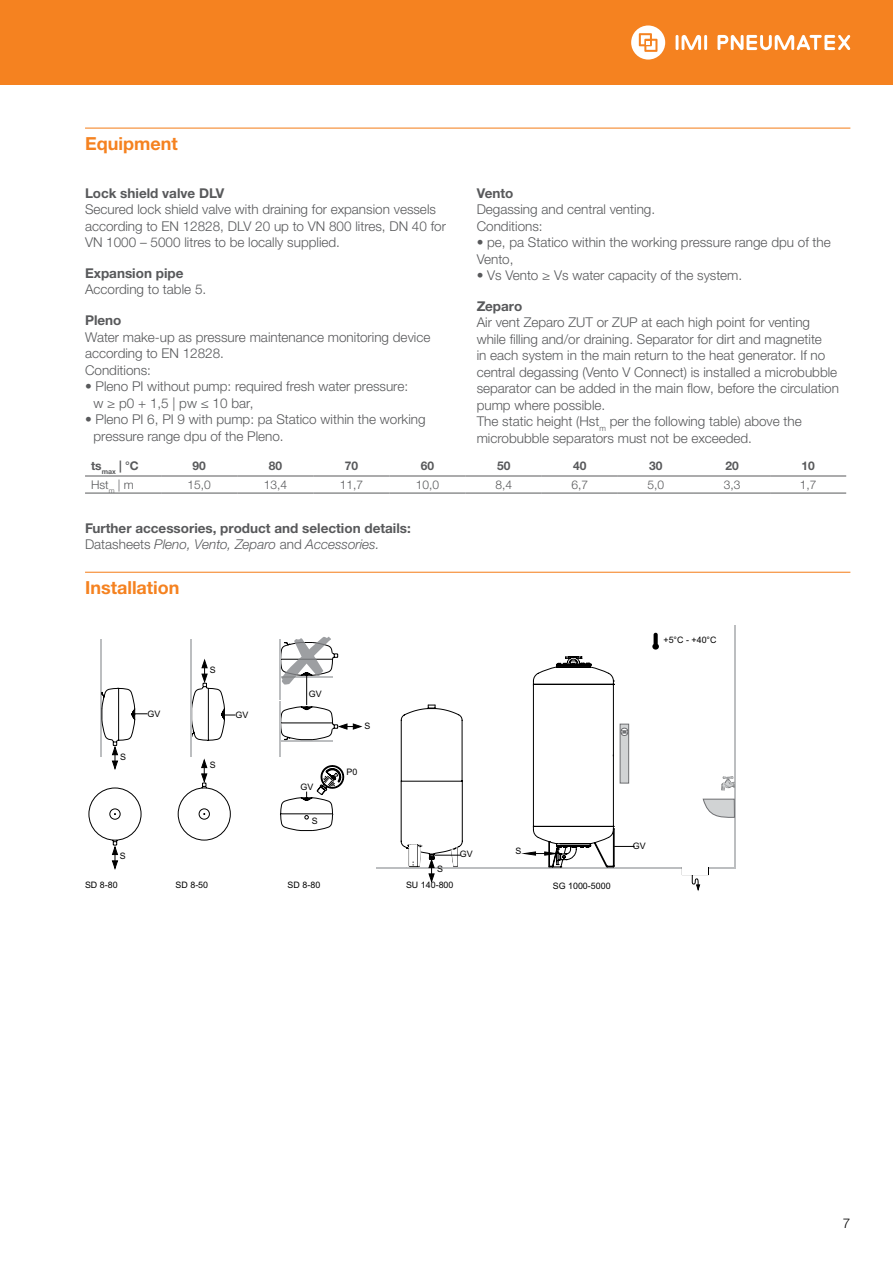
<style>
.page{position:relative;width:893px;height:1263px;background:#fff}
.page>*{position:absolute;margin:0;border:0;box-sizing:border-box;transform-origin:0 0}
.t1{font:700 18px "Helvetica Neue LTW1 G";color:#f58220}
.t2{font:300 13.5px/16.5px "Helvetica Neue LTW1 G";color:#58595b}
.t3{font:700 13.5px/16.5px "Helvetica Neue LTW1 G";color:#58595b}
.t4{font:300 13.5px "Helvetica Neue LTW1 G";color:#000}
.t5{font:300 12px "Helvetica Neue LTW1 G";color:#58595b}
.t6{font:700 12px "Helvetica Neue LTW1 G";color:#58595b}
.t7{font:8.85px "Arial";color:#000}
.s1{font-weight:300}
.s2{font-weight:300;font-style:italic}
</style>
<div class="page">
<div style="left:0;top:0;width:893px;height:85px;background:#f58220"></div>
<hr style="left:704px;top:35px;width:3px;height:15px;background:#fff">
<svg style="left:676px;top:35px;width:25px;height:15px"></svg>
<svg style="left:631px;top:25px;width:34px;height:35px"></svg>
<svg style="left:717px;top:35px;width:133px;height:15px"></svg>
<hr style="left:85px;top:128px;width:765px;height:1px;background:#f58220">
<hr style="left:85px;top:572px;width:765px;height:1px;background:#f58220">
<hr style="left:85px;top:476px;width:76px;height:1px;background:#58595b">
<hr style="left:85px;top:493px;width:76px;height:1px;background:#58595b">
<hr style="left:161px;top:476px;width:76px;height:1px;background:#58595b">
<hr style="left:161px;top:493px;width:76px;height:1px;background:#58595b">
<hr style="left:237px;top:476px;width:76px;height:1px;background:#58595b">
<hr style="left:237px;top:493px;width:76px;height:1px;background:#58595b">
<hr style="left:313px;top:476px;width:76px;height:1px;background:#58595b">
<hr style="left:313px;top:493px;width:76px;height:1px;background:#58595b">
<hr style="left:389px;top:476px;width:77px;height:1px;background:#58595b">
<hr style="left:389px;top:493px;width:77px;height:1px;background:#58595b">
<hr style="left:466px;top:476px;width:76px;height:1px;background:#58595b">
<hr style="left:466px;top:493px;width:76px;height:1px;background:#58595b">
<hr style="left:542px;top:476px;width:76px;height:1px;background:#58595b">
<hr style="left:542px;top:493px;width:76px;height:1px;background:#58595b">
<hr style="left:618px;top:476px;width:76px;height:1px;background:#58595b">
<hr style="left:618px;top:493px;width:76px;height:1px;background:#58595b">
<hr style="left:694px;top:476px;width:76px;height:1px;background:#58595b">
<hr style="left:694px;top:493px;width:76px;height:1px;background:#58595b">
<hr style="left:770px;top:476px;width:76px;height:1px;background:#58595b">
<hr style="left:770px;top:493px;width:76px;height:1px;background:#58595b">
<hr style="left:734px;top:625px;width:2px;height:244px;background:#bcbec0">
<svg style="left:703px;top:799px;width:32px;height:19px"></svg>
<svg style="left:721px;top:776px;width:14px;height:14px"></svg>
<hr style="left:377px;top:867px;width:359px;height:2px;background:#bcbec0">
<svg style="left:681px;top:867px;width:28px;height:23px"></svg>
<div style="left:683px;top:866px;width:25px;height:8px;background:#fff"></div>
<svg style="left:652px;top:633px;width:7px;height:17px"></svg>
<svg style="left:524px;top:656px;width:111px;height:212px"></svg>
<svg style="left:89px;top:637px;width:272px;height:232px"></svg>
<svg style="left:401px;top:705px;width:61px;height:177px"></svg>
<h1 class="t1" style="left:85px;top:132px;width:94px">Equipment</h1>
<p class="t3" style="left:85px;top:184px;width:141px">Lock shield valve DLV</p>
<p class="t2" style="left:85px;top:201px;width:362px">Secured lock shield valve with draining for expansion vessels according to EN 12828, DLV 20 up to VN 800 litres, DN 40 for<br>VN 1000 – 5000 litres to be locally supplied.</p>
<p class="t3" style="left:85px;top:265px;width:100px">Expansion pipe</p>
<p class="t2" style="left:85px;top:281px;width:123px">According to table 5.</p>
<p class="t3" style="left:85px;top:312px;width:38px">Pleno</p>
<p class="t2" style="left:85px;top:329px;width:347px">Water make-up as pressure maintenance monitoring device according to EN 12828.<br>Conditions:</p>
<p class="t2" style="left:94px;top:378px;width:316px;text-indent:-9px">• Pleno PI without pump: required fresh water pressure: w ≥ p0 + 1,5 | pw ≤ 10 bar,</p>
<p class="t2" style="left:94px;top:411px;width:334px;text-indent:-9px">• Pleno PI 6, PI 9 with pump: pa Statico within the working pressure range dpu of the Pleno.</p>
<p class="t3" style="left:477px;top:184px;width:38px">Vento</p>
<p class="t2" style="left:477px;top:201px;width:180px">Degassing and central venting.<br>Conditions:</p>
<p class="t2" style="left:477px;top:234px;width:356px">• pe, pa Statico within the working pressure range dpu of the<br>Vento,</p>
<p class="t2" style="left:477px;top:267px;width:267px">• Vs Vento ≥ Vs water capacity of the system.</p>
<p class="t3" style="left:477px;top:298px;width:47px">Zeparo</p>
<p class="t2" style="left:477px;top:314px;width:364px">Air vent Zeparo ZUT or ZUP at each high point for venting while filling and/or draining. Separator for dirt and magnetite<br>in each system in the main return to the heat generator. If no central degassing (Vento V Connect) is installed a microbubble separator can be added in the main flow, before the circulation pump where possible.<br>The static height (Hst<sub>m</sub> per the following table) above the microbubble separators must not be exceeded.</p>
<p class="t6" style="left:91px;top:458px;width:49px">ts<sub>max</sub> | °C</p>
<p class="t6" style="left:193px;top:458px;width:15px">90</p>
<p class="t6" style="left:269px;top:458px;width:15px">80</p>
<p class="t6" style="left:345px;top:458px;width:15px">70</p>
<p class="t6" style="left:421px;top:458px;width:15px">60</p>
<p class="t6" style="left:497px;top:458px;width:15px">50</p>
<p class="t6" style="left:573px;top:458px;width:15px">40</p>
<p class="t6" style="left:649px;top:458px;width:15px">30</p>
<p class="t6" style="left:725px;top:458px;width:15px">20</p>
<p class="t6" style="left:801px;top:458px;width:15px">10</p>
<p class="t5" style="left:91px;top:477px;width:44px">Hst<sub>m</sub> | m</p>
<p class="t5" style="left:188px;top:477px;width:25px">15,0</p>
<p class="t5" style="left:264px;top:477px;width:25px">13,4</p>
<p class="t5" style="left:340px;top:477px;width:25px">11,7</p>
<p class="t5" style="left:416px;top:477px;width:25px">10,0</p>
<p class="t5" style="left:495px;top:477px;width:18px">8,4</p>
<p class="t5" style="left:571px;top:477px;width:18px">6,7</p>
<p class="t5" style="left:648px;top:477px;width:18px">5,0</p>
<p class="t5" style="left:724px;top:477px;width:18px">3,3</p>
<p class="t5" style="left:800px;top:477px;width:18px">1,7</p>
<p class="t3" style="left:85px;top:519px;width:327px">Further accessories, product and selection details:<br><span class="s1">Datasheets</span> <span class="s2">Pleno, Vento, Zeparo</span> <span class="s1">and</span> <span class="s2">Accessories.</span></p>
<h1 class="t1" style="left:85px;top:576px;width:96px">Installation</h1>
<p class="t7" style="left:120px;top:751px;width:7px">S</p>
<p class="t7" style="left:210px;top:664px;width:7px">S</p>
<p class="t7" style="left:147px;top:708px;width:14px">GV</p>
<p class="t7" style="left:235px;top:709px;width:14px">GV</p>
<p class="t7" style="left:210px;top:759px;width:7px">S</p>
<p class="t7" style="left:120px;top:850px;width:7px">S</p>
<p class="t7" style="left:309px;top:688px;width:14px">GV</p>
<p class="t7" style="left:301px;top:781px;width:14px">GV</p>
<p class="t7" style="left:312px;top:815px;width:7px">S</p>
<p class="t7" style="left:85px;top:879px;width:34px">SD 8-80</p>
<p class="t7" style="left:176px;top:879px;width:34px">SD 8-50</p>
<p class="t7" style="left:288px;top:879px;width:34px">SD 8-80</p>
<p class="t7" style="left:364px;top:719px;width:7px">S</p>
<p class="t7" style="left:346px;top:766px;width:12px">P0</p>
<p class="t7" style="left:663px;top:634px;width:55px">+5°C - +40°C</p>
<p class="t7" style="left:437px;top:863px;width:7px">S</p>
<p class="t7" style="left:460px;top:848px;width:14px">GV</p>
<p class="t7" style="left:515px;top:845px;width:7px">S</p>
<p class="t7" style="left:406px;top:879px;width:49px">SU 140-800</p>
<p class="t7" style="left:553px;top:880px;width:59px">SG 1000-5000</p>
<p class="t7" style="left:633px;top:839px;width:14px">GV</p>
<p class="t4" style="left:843px;top:1215px;width:9px">7</p>
</div>
